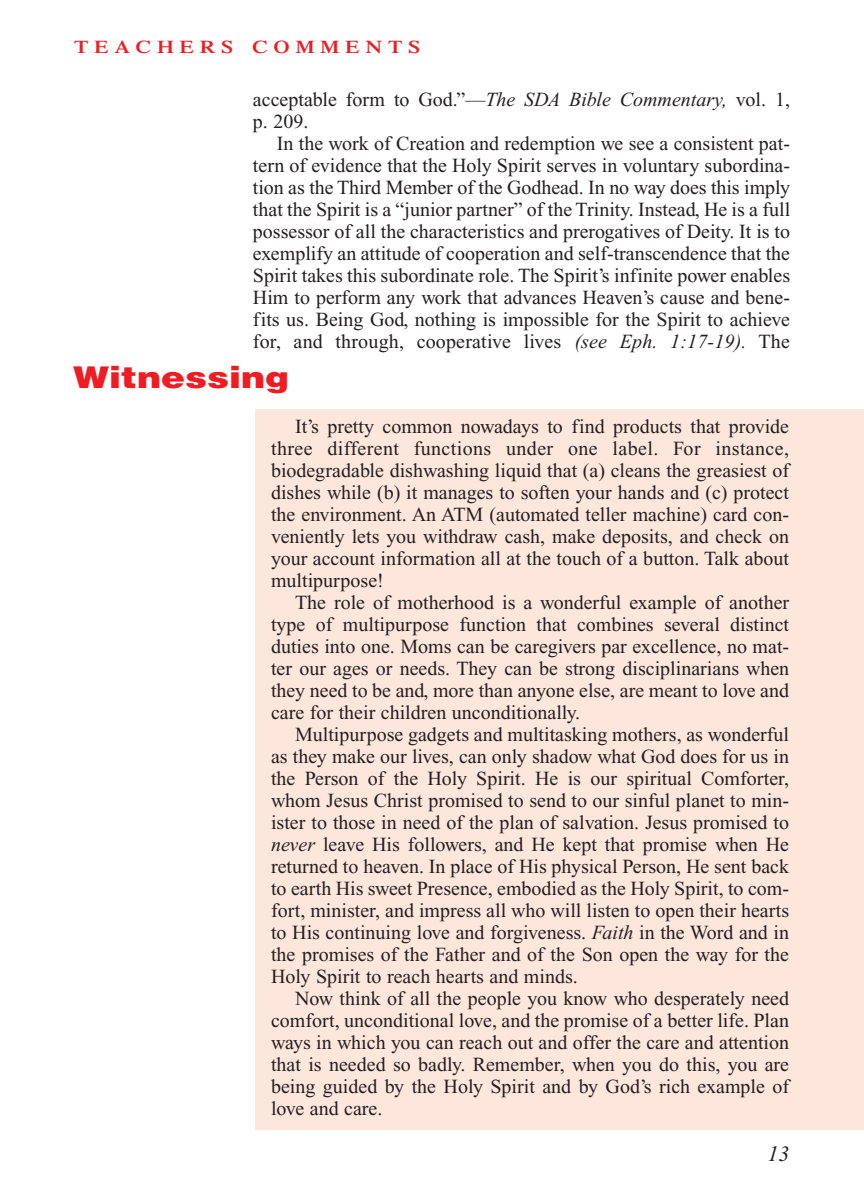
<style>
.page{position:relative;width:864px;height:1188px;background:#fff}
.page>*{position:absolute;margin:0;border:0;box-sizing:border-box;transform-origin:0 0}
.t1{font:900 30px "Helvetica";color:#ee1d23;scale:1.2 1}
.t2{font:italic 22px "Times New Roman";color:#231f20}
.t3{font:20px/22px "Times New Roman";color:#231f20;text-align:justify}
.t4{font:600 18px "Times";letter-spacing:.265em;color:#ee1d23;scale:1.2 1}
.s1{font-style:italic}
</style>
<div class="page">
<div style="left:255px;top:409px;width:609px;height:720px;background:#fde7dc"></div>
<p class="t4" style="left:74px;top:40px;width:290px">TEACHERS COMMENTS</p>
<p class="t3" style="left:253px;top:90px;width:539px">acceptable form to God.”—<span class="s1">The SDA Bible Commentary,</span> vol. 1, p. 209.</p>
<p class="t3" style="left:253px;top:134px;width:539px;text-indent:24px">In the work of Creation and redemption we see a consistent pat&shy;tern of evidence that the Holy Spirit serves in voluntary subordina&shy;tion as the Third Member of the Godhead. In no way does this imply that the Spirit is a “junior partner” of the Trinity. Instead, He is a full possessor of all the characteristics and prerogatives of Deity. It is to exemplify an attitude of cooperation and self-transcendence that the Spirit takes this subordinate role. The Spirit’s infinite power enables Him to perform any work that advances Heaven’s cause and bene&shy;fits us. Being God, nothing is impossible for the Spirit to achieve for, and through, cooperative lives <span class="s1">(see Eph. 1:17-19).</span> The</p>
<h1 class="t1" style="left:73px;top:361px;width:182px">Witnessing</h1>
<p class="t3" style="left:271px;top:417px;width:520px;text-indent:24px">It’s pretty common nowadays to find products that provide three different functions under one label. For instance, biodegradable dishwashing liquid that (a) cleans the greasiest of dishes while (b) it manages to soften your hands and (c) protect the environment. An ATM (automated teller machine) card con&shy;veniently lets you withdraw cash, make deposits, and check on your account information all at the touch of a button. Talk about multipurpose!</p>
<p class="t3" style="left:271px;top:593px;width:520px;text-indent:24px">The role of motherhood is a wonderful example of another type of multipurpose function that combines several distinct duties into one. Moms can be caregivers par excellence, no mat&shy;ter our ages or needs. They can be strong disciplinarians when they need to be and, more than anyone else, are meant to love and care for their children unconditionally.</p>
<p class="t3" style="left:271px;top:725px;width:520px;text-indent:24px">Multipurpose gadgets and multitasking mothers, as wonderful as they make our lives, can only shadow what God does for us in the Person of the Holy Spirit. He is our spiritual Comforter, whom Jesus Christ promised to send to our sinful planet to min&shy;ister to those in need of the plan of salvation. Jesus promised to <span class="s1">never</span> leave His followers, and He kept that promise when He returned to heaven. In place of His physical Person, He sent back to earth His sweet Presence, embodied as the Holy Spirit, to com&shy;fort, minister, and impress all who will listen to open their hearts to His continuing love and forgiveness. <span class="s1">Faith</span> in the Word and in the promises of the Father and of the Son open the way for the Holy Spirit to reach hearts and minds.</p>
<p class="t3" style="left:271px;top:989px;width:520px;text-indent:24px">Now think of all the people you know who desperately need comfort, unconditional love, and the promise of a better life. Plan ways in which you can reach out and offer the care and attention that is needed so badly. Remember, when you do this, you are being guided by the Holy Spirit and by God’s rich example of love and care.</p>
<p class="t2" style="left:767px;top:1146px;width:23px">13</p>
</div>
